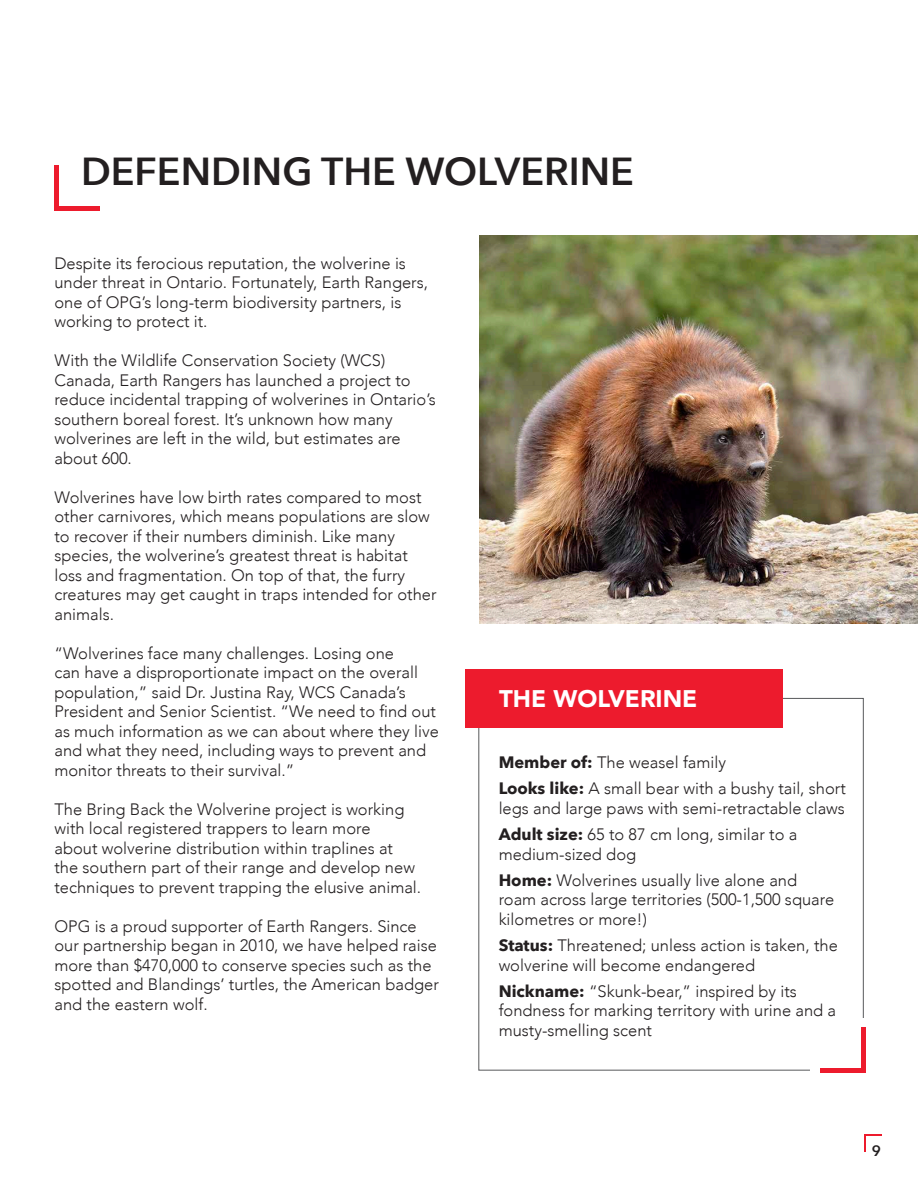
<style>
.page{position:relative;width:918px;height:1188px;background:#fff}
.page>*{position:absolute;margin:0;border:0;box-sizing:border-box;transform-origin:0 0}
.t1{font:600 39px "Avenir Next";color:#231f20}
.t2{font:900 24px "Avenir";color:#fff}
.t3{font:300 16.5px/19.5px "Avenir";color:#231f20}
.t4{font:600 15px "Avenir Next";color:#231f20}
.s1{font-family:"Avenir Next";font-weight:700}
</style>
<div class="page">
<svg style="left:864px;top:1134px;width:18px;height:18px"></svg>
<div style="left:54px;top:165px;width:5px;height:46px;background:#ed1b2d"></div>
<div style="left:54px;top:206px;width:46px;height:5px;background:#ed1b2d"></div>
<div style="left:465px;top:670px;width:318px;height:58px;background:#ed1b2d"></div>
<div style="left:820px;top:1068px;width:46px;height:5px;background:#ed1b2d"></div>
<div style="left:861px;top:1027px;width:5px;height:46px;background:#ed1b2d"></div>
<img style="left:479px;top:236px;width:439px;height:388px">
<h1 class="t1" style="left:81px;top:147px;width:554px">DEFENDING THE WOLVERINE</h1>
<p class="t3" style="left:54px;top:253px;width:375px">Despite its ferocious reputation, the wolverine is under threat in Ontario. Fortunately, Earth Rangers, one of OPG’s long-term biodiversity partners, is working to protect it.</p>
<p class="t3" style="left:54px;top:351px;width:383px">With the Wildlife Conservation Society (WCS)<br>Canada, Earth Rangers has launched a project to reduce incidental trapping of wolverines in Ontario’s southern boreal forest. It’s unknown how many wolverines are left in the wild, but estimates are about 600.</p>
<p class="t3" style="left:54px;top:487px;width:384px">Wolverines have low birth rates compared to most other carnivores, which means populations are slow to recover if their numbers diminish. Like many species, the wolverine’s greatest threat is habitat loss and fragmentation. On top of that, the furry creatures may get caught in traps intended for other animals.</p>
<p class="t3" style="left:54px;top:643px;width:386px">“Wolverines face many challenges. Losing one<br>can have a disproportionate impact on the overall population,” said Dr. Justina Ray, WCS Canada’s President and Senior Scientist. “We need to find out as much information as we can about where they live and what they need, including ways to prevent and monitor threats to their survival.”</p>
<p class="t3" style="left:54px;top:799px;width:368px">The Bring Back the Wolverine project is working with local registered trappers to learn more<br>about wolverine distribution within traplines at<br>the southern part of their range and develop new techniques to prevent trapping the elusive animal.</p>
<p class="t3" style="left:54px;top:916px;width:386px">OPG is a proud supporter of Earth Rangers. Since our partnership began in 2010, we have helped raise more than $470,000 to conserve species such as the spotted and Blandings’ turtles, the American badger and the eastern wolf.</p>
<h2 class="t2" style="left:499px;top:678px;width:200px">THE WOLVERINE</h2>
<p class="t3" style="left:499px;top:749px;width:349px;line-height:26.2px"><span class="s1">Member of:</span> The weasel family<br><span class="s1">Looks like:</span> A small bear with a bushy tail, short</p>
<p class="t3" style="left:499px;top:795px;width:348px;line-height:26.2px">legs and large paws with semi-retractable claws<br><span class="s1">Adult size:</span> 65 to 87 cm long, similar to a</p>
<p class="t3" style="left:499px;top:841px;width:300px;line-height:26.2px">medium-sized dog<br><span class="s1">Home:</span> Wolverines usually live alone and</p>
<p class="t3" style="left:499px;top:890px;width:337px">roam across large territories (500-1,500 square kilometres or more!)</p>
<p class="t3" style="left:499px;top:936px;width:341px"><span class="s1">Status:</span> Threatened; unless action is taken, the wolverine will become endangered</p>
<p class="t3" style="left:499px;top:981px;width:339px"><span class="s1">Nickname:</span> “Skunk-bear,” inspired by its fondness for marking territory with urine and a musty-smelling scent</p>
<p class="t4" style="left:872px;top:1141px;width:11px">9</p>
</div>
